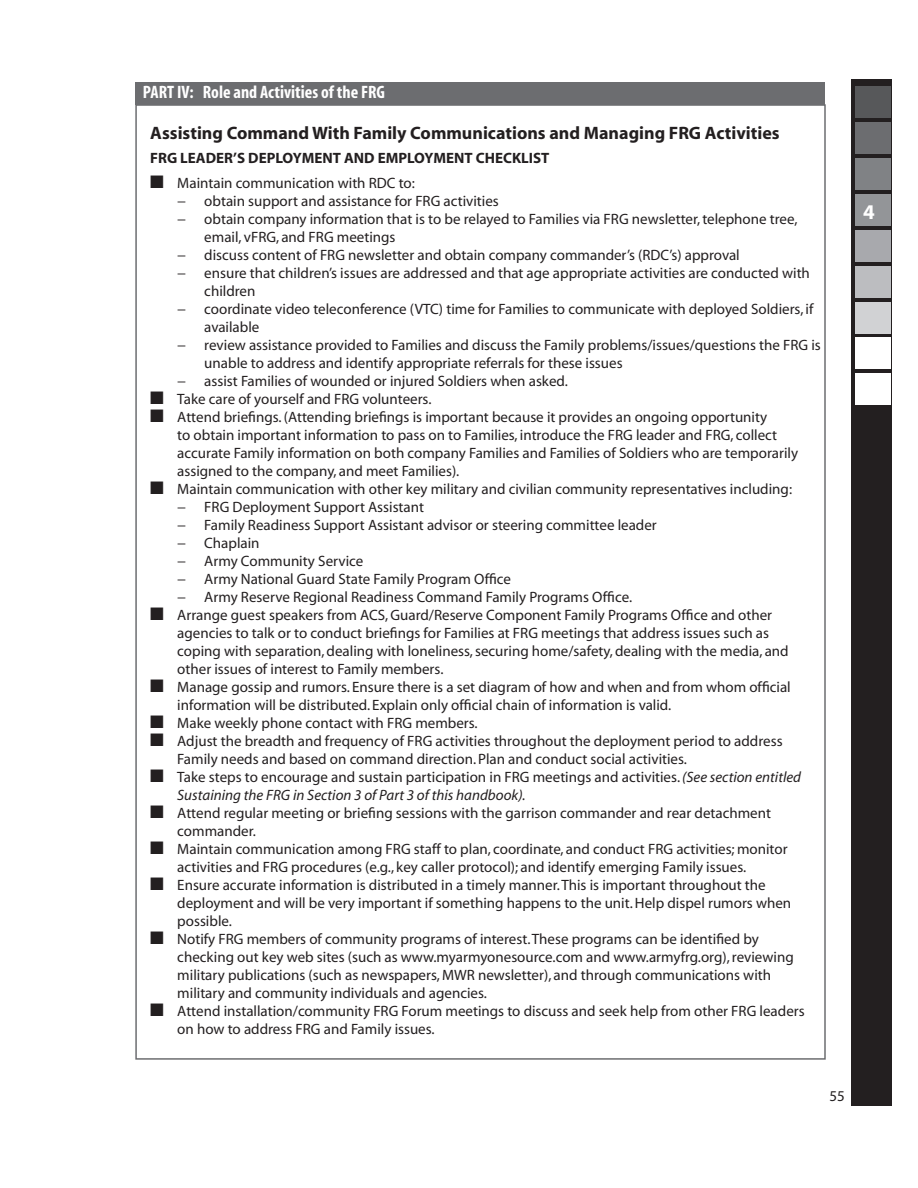
<style>
.page{position:relative;width:918px;height:1188px;background:#fff}
.page>*{position:absolute;margin:0;border:0;box-sizing:border-box;transform-origin:0 0}
.t1{font:700 21px "Myriad";color:#fff}
.t2{font:700 18px "Myriad";color:#231f20}
.t3{font:700 condensed 18px "Myriad";color:#fff}
.t4{font:15px/18px "Myriad";color:#231f20}
.t5{font:700 15px "Myriad";color:#231f20}
.s1{font-style:italic}
</style>
<div class="page">
<div style="left:851px;top:80px;width:40px;height:1026px;background:#231f20"></div>
<div style="left:855px;top:86px;width:36px;height:32px;background:#57585a"></div>
<div style="left:855px;top:122px;width:36px;height:32px;background:#6c6d70"></div>
<div style="left:855px;top:158px;width:36px;height:32px;background:#808285"></div>
<div style="left:855px;top:194px;width:36px;height:32px;background:#939598"></div>
<div style="left:855px;top:230px;width:36px;height:32px;background:#a8a9ad"></div>
<div style="left:855px;top:266px;width:36px;height:32px;background:#bcbdc0"></div>
<div style="left:855px;top:302px;width:36px;height:32px;background:#d1d2d4"></div>
<div style="left:855px;top:337px;width:36px;height:32px;background:#fff"></div>
<div style="left:855px;top:373px;width:36px;height:32px;background:#fff"></div>
<div style="left:135px;top:82px;width:690px;height:22px;background:#6c6d70"></div>
<p class="t3" style="left:143px;top:83px;width:244px">PART IV: Role and Activities of the FRG</p>
<p class="t2" style="left:150px;top:123px;width:631px">Assisting Command With Family Communications and Managing FRG Activities</p>
<p class="t5" style="left:150px;top:151px;width:401px">FRG LEADER’S DEPLOYMENT AND EMPLOYMENT CHECKLIST</p>
<p class="t4" style="left:150px;top:175px;width:266px">■ Maintain communication with RDC to:</p>
<p class="t4" style="left:177px;top:193px;width:323px">− obtain support and assistance for FRG activities</p>
<p class="t4" style="left:204px;top:211px;width:595px;text-indent:-27px">− obtain company information that is to be relayed to Families via FRG newsletter, telephone tree, email, vFRG, and FRG meetings</p>
<p class="t4" style="left:177px;top:247px;width:564px">− discuss content of FRG newsletter and obtain company commander’s (RDC’s) approval</p>
<p class="t4" style="left:204px;top:265px;width:607px;text-indent:-27px">− ensure that children’s issues are addressed and that age appropriate activities are conducted with children</p>
<p class="t4" style="left:204px;top:301px;width:611px;text-indent:-27px">− coordinate video teleconference (VTC) time for Families to communicate with deployed Soldiers, if available</p>
<p class="t4" style="left:204px;top:337px;width:618px;text-indent:-27px">− review assistance provided to Families and discuss the Family problems/issues/questions the FRG is unable to address and identify appropriate referrals for these issues</p>
<p class="t4" style="left:177px;top:373px;width:392px">− assist Families of wounded or injured Soldiers when asked.</p>
<p class="t4" style="left:150px;top:391px;width:283px">■ Take care of yourself and FRG volunteers.</p>
<p class="t4" style="left:177px;top:409px;width:622px;text-indent:-27px">■ Attend briefings. (Attending briefings is important because it provides an ongoing opportunity<br>to obtain important information to pass on to Families, introduce the FRG leader and FRG, collect accurate Family information on both company Families and Families of Soldiers who are temporarily assigned to the company, and meet Families).</p>
<p class="t4" style="left:150px;top:481px;width:643px">■ Maintain communication with other key military and civilian community representatives including:</p>
<p class="t4" style="left:177px;top:499px;width:248px">− FRG Deployment Support Assistant</p>
<p class="t4" style="left:177px;top:517px;width:481px">− Family Readiness Support Assistant advisor or steering committee leader</p>
<p class="t4" style="left:177px;top:535px;width:84px">− Chaplain</p>
<p class="t4" style="left:177px;top:553px;width:188px">− Army Community Service</p>
<p class="t4" style="left:177px;top:571px;width:335px">− Army National Guard State Family Program Office</p>
<p class="t4" style="left:177px;top:589px;width:456px">− Army Reserve Regional Readiness Command Family Programs Office.</p>
<p class="t4" style="left:177px;top:607px;width:613px;text-indent:-27px">■ Arrange guest speakers from ACS, Guard/Reserve Component Family Programs Office and other agencies to talk or to conduct briefings for Families at FRG meetings that address issues such as coping with separation, dealing with loneliness, securing home/safety, dealing with the media, and other issues of interest to Family members.</p>
<p class="t4" style="left:177px;top:679px;width:615px;text-indent:-27px">■ Manage gossip and rumors. Ensure there is a set diagram of how and when and from whom official information will be distributed. Explain only official chain of information is valid.</p>
<p class="t4" style="left:150px;top:715px;width:329px">■ Make weekly phone contact with FRG members.</p>
<p class="t4" style="left:177px;top:733px;width:607px;text-indent:-27px">■ Adjust the breadth and frequency of FRG activities throughout the deployment period to address<br>Family needs and based on command direction. Plan and conduct social activities.</p>
<p class="t4" style="left:177px;top:769px;width:625px;text-indent:-27px">■ Take steps to encourage and sustain participation in FRG meetings and activities. <span class="s1">(See section entitled<br>Sustaining the FRG in Section 3 of Part 3 of this handbook).</span></p>
<p class="t4" style="left:177px;top:805px;width:595px;text-indent:-27px">■ Attend regular meeting or briefing sessions with the garrison commander and rear detachment commander.</p>
<p class="t4" style="left:177px;top:841px;width:612px;text-indent:-27px">■ Maintain communication among FRG staff to plan, coordinate, and conduct FRG activities; monitor activities and FRG procedures (e.g., key caller protocol); and identify emerging Family issues.</p>
<p class="t4" style="left:177px;top:877px;width:615px;text-indent:-27px">■ Ensure accurate information is distributed in a timely manner. This is important throughout the deployment and will be very important if something happens to the unit. Help dispel rumors when possible.</p>
<p class="t4" style="left:177px;top:931px;width:618px;text-indent:-27px">■ Notify FRG members of community programs of interest. These programs can be identified by checking out key web sites (such as www.myarmyonesource.com and www.armyfrg.org), reviewing military publications (such as newspapers, MWR newsletter), and through communications with military and community individuals and agencies.</p>
<p class="t4" style="left:177px;top:1003px;width:629px;text-indent:-27px">■ Attend installation/community FRG Forum meetings to discuss and seek help from other FRG leaders on how to address FRG and Family issues.</p>
<h1 class="t1" style="left:863px;top:201px;width:13px">4</h1>
<p class="t4" style="left:829px;top:1087px;width:17px">55</p>
</div>
